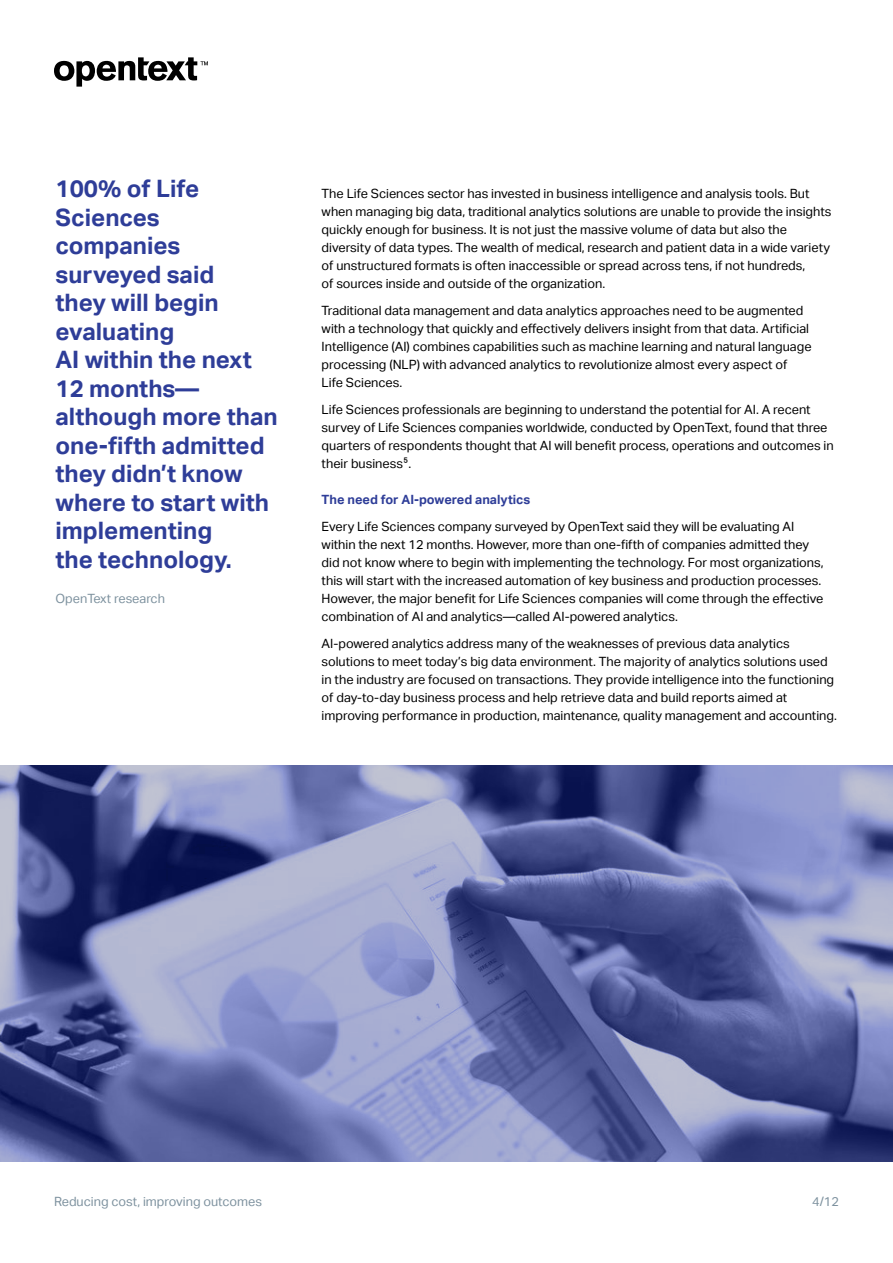
<style>
.page{position:relative;width:893px;height:1263px;background:#fff}
.page>*{position:absolute;margin:0;border:0;box-sizing:border-box;transform-origin:0 0}
.t1{font:700 24px/28.5px "Aktiv Grotesk";color:#2e3d98}
.t2{font:12.75px/18px "Aktiv Grotesk";color:#000}
.t3{font:12.75px "Aktiv Grotesk";color:#7e929f}
.t4{font:700 12.75px "Aktiv Grotesk";color:#2e3d98}
</style>
<div class="page">
<svg style="left:54px;top:57px;width:154px;height:30px"></svg>
<svg style="left:0;top:765px;width:893px;height:396px;background:#6c75a9"></svg>
<h1 class="t1" style="left:56px;top:175px;width:224px">100% of Life<br>Sciences companies surveyed said<br>they will begin evaluating<br>AI within the next<br>12 months— although more than one-fifth admitted they didn’t know where to start with implementing<br>the technology.</h1>
<p class="t3" style="left:56px;top:591px;width:111px">OpenText research</p>
<p class="t2" style="left:322px;top:185px;width:511px">The Life Sciences sector has invested in business intelligence and analysis tools. But when managing big data, traditional analytics solutions are unable to provide the insights quickly enough for business. It is not just the massive volume of data but also the diversity of data types. The wealth of medical, research and patient data in a wide variety of unstructured formats is often inaccessible or spread across tens, if not hundreds,<br>of sources inside and outside of the organization.</p>
<p class="t2" style="left:322px;top:302px;width:491px">Traditional data management and data analytics approaches need to be augmented with a technology that quickly and effectively delivers insight from that data. Artificial Intelligence (AI) combines capabilities such as machine learning and natural language processing (NLP) with advanced analytics to revolutionize almost every aspect of Life Sciences.</p>
<p class="t2" style="left:322px;top:401px;width:513px">Life Sciences professionals are beginning to understand the potential for AI. A recent survey of Life Sciences companies worldwide, conducted by OpenText, found that three quarters of respondents thought that AI will benefit process, operations and outcomes in their business5.</p>
<p class="t4" style="left:322px;top:492px;width:210px">The need for AI-powered analytics</p>
<p class="t2" style="left:322px;top:518px;width:504px">Every Life Sciences company surveyed by OpenText said they will be evaluating AI within the next 12 months. However, more than one-fifth of companies admitted they did not know where to begin with implementing the technology. For most organizations, this will start with the increased automation of key business and production processes.<br>However, the major benefit for Life Sciences companies will come through the effective combination of AI and analytics—called AI-powered analytics.</p>
<p class="t2" style="left:322px;top:635px;width:517px">AI-powered analytics address many of the weaknesses of previous data analytics solutions to meet today’s big data environment. The majority of analytics solutions used in the industry are focused on transactions. They provide intelligence into the functioning of day-to-day business process and help retrieve data and build reports aimed at improving performance in production, maintenance, quality management and accounting.</p>
<p class="t3" style="left:54px;top:1194px;width:210px">Reducing cost, improving outcomes</p>
<p class="t3" style="left:812px;top:1194px;width:28px">4/12</p>
</div>
